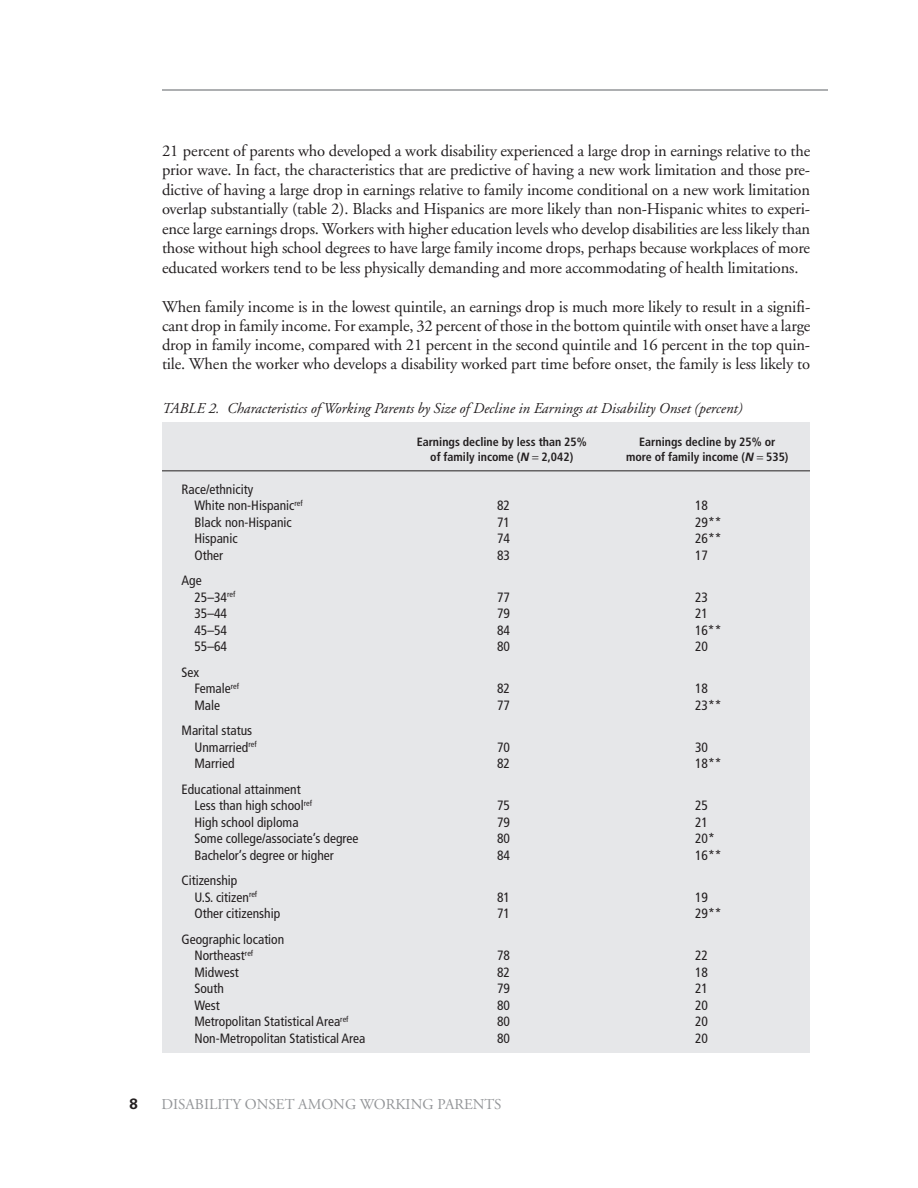
<style>
.page{position:relative;width:918px;height:1188px;background:#fff}
.page>*{position:absolute;margin:0;border:0;box-sizing:border-box;transform-origin:0 0}
.t1{font:16.5px/19.5px "Adobe Garamond";letter-spacing:-.01em;color:#231f20;text-align:justify}
.t2{font:italic 15px "Adobe Garamond";color:#231f20}
.t3{font:15px "Adobe Garamond";color:#939598}
.t4{font:700 15px "Univers";color:#231f20}
.t5{font:condensed 13.5px/16.5px "Frutiger";color:#231f20}
.t6{font:700 condensed 12px "Frutiger";color:#231f20}
.s1{font-style:italic;font-stretch:normal}
</style>
<div class="page">
<hr style="left:162px;top:89px;width:666px;height:2px;background:#939598">
<div style="left:162px;top:422px;width:648px;height:630px;background:#e6e7e9"></div>
<hr style="left:162px;top:470px;width:648px;height:1px;background:#231f20">
<p class="t1" style="left:162px;top:142px;width:650px">21 percent of parents who developed a work disability experienced a large drop in earnings relative to the prior wave. In fact, the characteristics that are predictive of having a new work limitation and those pre&shy;dictive of having a large drop in earnings relative to family income conditional on a new work limitation overlap substantially (table 2). Blacks and Hispanics are more likely than non-Hispanic whites to experi&shy;ence large earnings drops. Workers with higher education levels who develop disabilities are less likely than those without high school degrees to have large family income drops, perhaps because workplaces of more educated workers tend to be less physically demanding and more accommodating of health limitations.</p>
<p class="t1" style="left:162px;top:298px;width:650px">When family income is in the lowest quintile, an earnings drop is much more likely to result in a signifi&shy;cant drop in family income. For example, 32 percent of those in the bottom quintile with onset have a large drop in family income, compared with 21 percent in the second quintile and 16 percent in the top quin&shy;tile. When the worker who develops a disability worked part time before onset, the family is less likely to</p>
<p class="t2" style="left:162px;top:403px;width:582px">TABLE 2. Characteristics of Working Parents by Size of Decline in Earnings at Disability Onset (percent)</p>
<p class="t6" style="left:417px;top:437px;width:172px">Earnings decline by less than 25%</p>
<p class="t6" style="left:639px;top:437px;width:138px">Earnings decline by 25% or</p>
<p class="t6" style="left:430px;top:452px;width:145px">of family income (<span class="s1">N</span> 2,042)</p>
<p class="t6" style="left:626px;top:452px;width:164px">more of family income (<span class="s1">N</span> 535)</p>
<p class="t5" style="left:194px;top:482px;width:110px;text-indent:-13px">Race/ethnicity<br>White non-Hispanic<sup>ref</sup></p>
<p class="t5" style="left:497px;top:499px;width:14px">82</p>
<p class="t5" style="left:695px;top:499px;width:14px">18</p>
<p class="t5" style="left:194px;top:515px;width:99px">Black non-Hispanic</p>
<p class="t5" style="left:497px;top:515px;width:14px">71</p>
<p class="t5" style="left:695px;top:515px;width:28px">29**</p>
<p class="t5" style="left:194px;top:532px;width:45px">Hispanic</p>
<p class="t5" style="left:497px;top:532px;width:14px">74</p>
<p class="t5" style="left:695px;top:532px;width:28px">26**</p>
<p class="t5" style="left:194px;top:548px;width:30px">Other</p>
<p class="t5" style="left:497px;top:548px;width:14px">83</p>
<p class="t5" style="left:695px;top:548px;width:14px">17</p>
<p class="t5" style="left:194px;top:574px;width:42px;text-indent:-13px">Age<br>25–34<sup>ref</sup></p>
<p class="t5" style="left:497px;top:590px;width:14px">77</p>
<p class="t5" style="left:695px;top:590px;width:14px">23</p>
<p class="t5" style="left:194px;top:607px;width:34px">35–44</p>
<p class="t5" style="left:497px;top:607px;width:14px">79</p>
<p class="t5" style="left:695px;top:607px;width:14px">21</p>
<p class="t5" style="left:194px;top:623px;width:34px">45–54</p>
<p class="t5" style="left:497px;top:623px;width:14px">84</p>
<p class="t5" style="left:695px;top:623px;width:28px">16**</p>
<p class="t5" style="left:194px;top:640px;width:34px">55–64</p>
<p class="t5" style="left:497px;top:640px;width:14px">80</p>
<p class="t5" style="left:695px;top:640px;width:14px">20</p>
<p class="t5" style="left:194px;top:665px;width:46px;text-indent:-13px">Sex<br>Female<sup>ref</sup></p>
<p class="t5" style="left:497px;top:682px;width:14px">82</p>
<p class="t5" style="left:695px;top:682px;width:14px">18</p>
<p class="t5" style="left:194px;top:698px;width:27px">Male</p>
<p class="t5" style="left:497px;top:698px;width:14px">77</p>
<p class="t5" style="left:695px;top:698px;width:28px">23**</p>
<p class="t5" style="left:194px;top:724px;width:64px;text-indent:-13px">Marital status<br>Unmarried<sup>ref</sup></p>
<p class="t5" style="left:497px;top:740px;width:14px">70</p>
<p class="t5" style="left:695px;top:740px;width:14px">30</p>
<p class="t5" style="left:194px;top:757px;width:42px">Married</p>
<p class="t5" style="left:497px;top:757px;width:14px">82</p>
<p class="t5" style="left:695px;top:757px;width:28px">18**</p>
<p class="t5" style="left:194px;top:782px;width:119px;text-indent:-13px">Educational attainment<br>Less than high school<sup>ref</sup></p>
<p class="t5" style="left:497px;top:799px;width:14px">75</p>
<p class="t5" style="left:695px;top:799px;width:14px">25</p>
<p class="t5" style="left:194px;top:815px;width:106px">High school diploma</p>
<p class="t5" style="left:497px;top:815px;width:14px">79</p>
<p class="t5" style="left:695px;top:815px;width:14px">21</p>
<p class="t5" style="left:194px;top:832px;width:166px">Some college/associate’s degree</p>
<p class="t5" style="left:497px;top:832px;width:14px">80</p>
<p class="t5" style="left:695px;top:832px;width:21px">20*</p>
<p class="t5" style="left:194px;top:848px;width:141px">Bachelor’s degree or higher</p>
<p class="t5" style="left:497px;top:848px;width:14px">84</p>
<p class="t5" style="left:695px;top:848px;width:28px">16**</p>
<p class="t5" style="left:194px;top:874px;width:64px;text-indent:-13px">Citizenship<br>U.S. citizen<sup>ref</sup></p>
<p class="t5" style="left:497px;top:890px;width:14px">81</p>
<p class="t5" style="left:695px;top:890px;width:14px">19</p>
<p class="t5" style="left:194px;top:907px;width:87px">Other citizenship</p>
<p class="t5" style="left:497px;top:907px;width:14px">71</p>
<p class="t5" style="left:695px;top:907px;width:28px">29**</p>
<p class="t5" style="left:194px;top:932px;width:91px;text-indent:-13px">Geographic location<br>Northeast<sup>ref</sup></p>
<p class="t5" style="left:497px;top:949px;width:14px">78</p>
<p class="t5" style="left:695px;top:949px;width:14px">22</p>
<p class="t5" style="left:194px;top:965px;width:46px">Midwest</p>
<p class="t5" style="left:497px;top:965px;width:14px">82</p>
<p class="t5" style="left:695px;top:965px;width:14px">18</p>
<p class="t5" style="left:194px;top:982px;width:31px">South</p>
<p class="t5" style="left:497px;top:982px;width:14px">79</p>
<p class="t5" style="left:695px;top:982px;width:14px">21</p>
<p class="t5" style="left:194px;top:998px;width:27px">West</p>
<p class="t5" style="left:497px;top:998px;width:14px">80</p>
<p class="t5" style="left:695px;top:998px;width:14px">20</p>
<p class="t5" style="left:194px;top:1015px;width:156px">Metropolitan Statistical Area<sup>ref</sup></p>
<p class="t5" style="left:497px;top:1015px;width:14px">80</p>
<p class="t5" style="left:695px;top:1015px;width:14px">20</p>
<p class="t5" style="left:194px;top:1031px;width:173px">Non-Metropolitan Statistical Area</p>
<p class="t5" style="left:497px;top:1031px;width:14px">80</p>
<p class="t5" style="left:695px;top:1031px;width:14px">20</p>
<p class="t4" style="left:130px;top:1098px;width:10px">8</p>
<p class="t3" style="left:162px;top:1099px;width:342px">DISABILITY ONSET AMONG WORKING PARENTS</p>
</div>
